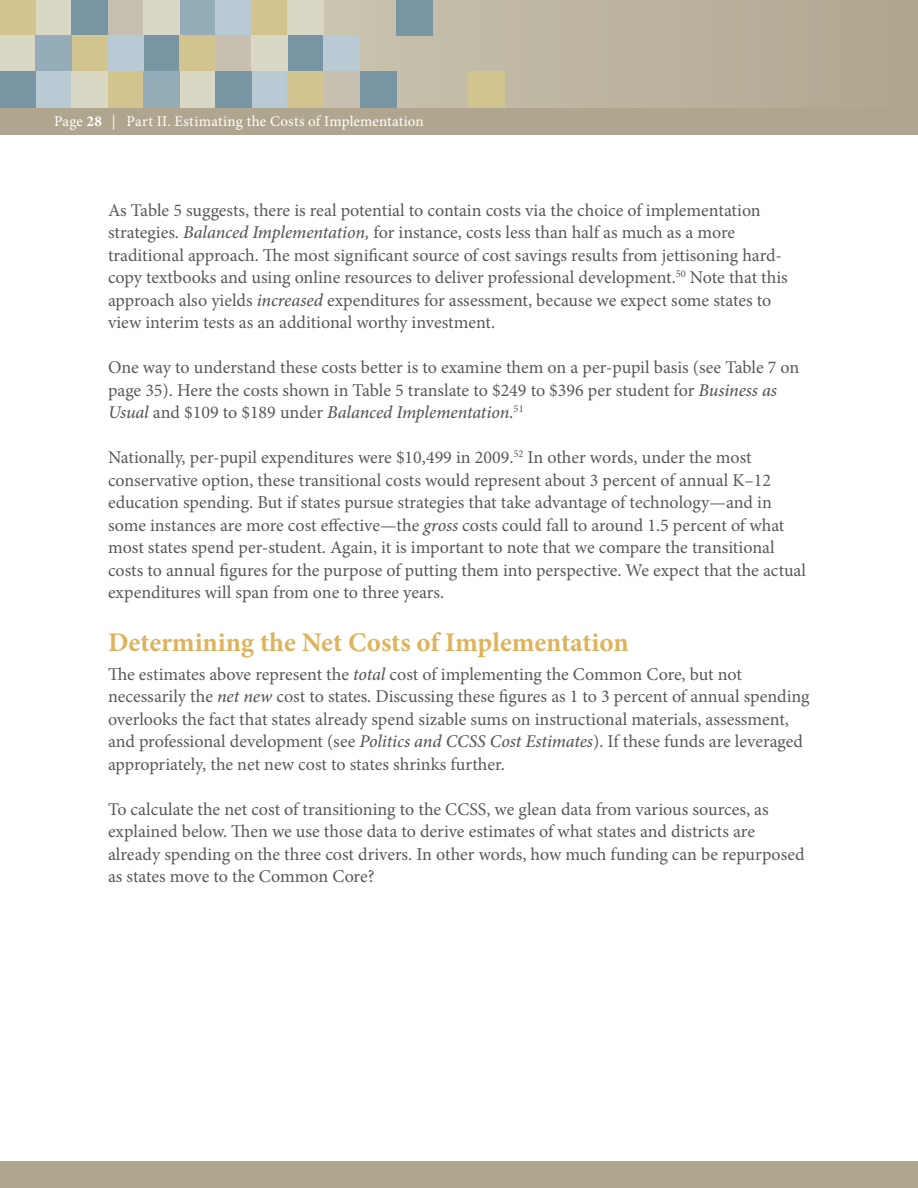
<style>
.page{position:relative;width:918px;height:1188px;background:#fff}
.page>*{position:absolute;margin:0;border:0;box-sizing:border-box;transform-origin:0 0}
.t1{font:700 27px "Minion Pro";color:#deb35c}
.t2{font:18px/22.5px "Minion Pro";color:#57585a}
.t3{font:15px "Minion Pro";letter-spacing:.015em;color:#fff}
.s1{font-weight:700}
.s2{font-weight:500;font-style:italic}
</style>
<div class="page">
<div style="left:0;top:1161px;width:918px;height:27px;background:#b0a690"></div>
<svg style="left:324px;top:0;width:594px;height:108px;background:#bab29d"></svg>
<div style="left:108px;top:0;width:36px;height:36px;background:#c7c0b0"></div>
<div style="left:180px;top:0;width:36px;height:36px;background:#95adb9"></div>
<div style="left:36px;top:0;width:36px;height:36px;background:#dad8c5"></div>
<div style="left:252px;top:0;width:36px;height:36px;background:#d2c48e"></div>
<div style="left:288px;top:0;width:36px;height:36px;background:#dad8c5"></div>
<div style="left:144px;top:0;width:36px;height:36px;background:#dad8c5"></div>
<div style="left:0;top:0;width:36px;height:36px;background:#d2c48e"></div>
<div style="left:216px;top:0;width:36px;height:36px;background:#bacad4"></div>
<div style="left:72px;top:0;width:36px;height:36px;background:#7895a3"></div>
<div style="left:396px;top:0;width:36px;height:36px;background:#7895a3"></div>
<div style="left:216px;top:36px;width:36px;height:36px;background:#c7c0b0"></div>
<div style="left:72px;top:36px;width:36px;height:36px;background:#d2c48e"></div>
<div style="left:144px;top:36px;width:36px;height:36px;background:#7895a3"></div>
<div style="left:288px;top:36px;width:36px;height:36px;background:#7895a3"></div>
<div style="left:324px;top:36px;width:36px;height:36px;background:#bacad4"></div>
<div style="left:108px;top:36px;width:36px;height:36px;background:#bacad4"></div>
<div style="left:0;top:36px;width:36px;height:36px;background:#dad8c5"></div>
<div style="left:252px;top:36px;width:36px;height:36px;background:#dad8c5"></div>
<div style="left:36px;top:36px;width:36px;height:36px;background:#95adb9"></div>
<div style="left:180px;top:36px;width:36px;height:36px;background:#d2c48e"></div>
<div style="left:180px;top:72px;width:36px;height:36px;background:#dad8c5"></div>
<div style="left:324px;top:72px;width:36px;height:36px;background:#c7c0b0"></div>
<div style="left:36px;top:72px;width:36px;height:36px;background:#bacad4"></div>
<div style="left:252px;top:72px;width:36px;height:36px;background:#bacad4"></div>
<div style="left:108px;top:72px;width:36px;height:36px;background:#d2c48e"></div>
<div style="left:288px;top:72px;width:36px;height:36px;background:#d2c48e"></div>
<div style="left:144px;top:72px;width:36px;height:36px;background:#95adb9"></div>
<div style="left:0;top:72px;width:36px;height:36px;background:#7895a3"></div>
<div style="left:216px;top:72px;width:36px;height:36px;background:#7895a3"></div>
<div style="left:72px;top:72px;width:36px;height:36px;background:#dad8c5"></div>
<div style="left:360px;top:72px;width:36px;height:36px;background:#7895a3"></div>
<div style="left:468px;top:72px;width:36px;height:36px;background:#d2c48e"></div>
<div style="left:0;top:108px;width:918px;height:27px;background:#b0a690"></div>
<p class="t3" style="left:54px;top:112px;width:371px">Page <span class="s1">28</span> | Part II. Estimating the Costs of Implementation</p>
<p class="t2" style="left:108px;top:199px;width:681px">As Table 5 suggests, there is real potential to contain costs via the choice of implementation strategies. <span class="s2">Balanced Implementation,</span> for instance, costs less than half as much as a more traditional approach. The most significant source of cost savings results from jettisoning hard&shy;copy textbooks and using online resources to deliver professional development.<sup>50</sup> Note that this approach also yields <span class="s2">increased</span> expenditures for assessment, because we expect some states to view interim tests as an additional worthy investment.</p>
<p class="t2" style="left:108px;top:356px;width:693px">One way to understand these costs better is to examine them on a per-pupil basis (see Table 7 on page 35). Here the costs shown in Table 5 translate to $249 to $396 per student for <span class="s2">Business as<br>Usual</span> and $109 to $189 under <span class="s2">Balanced Implementation.</span><sup>51</sup></p>
<p class="t2" style="left:108px;top:446px;width:700px">Nationally, per-pupil expenditures were $10,499 in 2009.<sup>52</sup> In other words, under the most conservative option, these transitional costs would represent about 3 percent of annual K–12 education spending. But if states pursue strategies that take advantage of technology—and in some instances are more cost effective—the <span class="s2">gross</span> costs could fall to around 1.5 percent of what most states spend per-student. Again, it is important to note that we compare the transitional costs to annual figures for the purpose of putting them into perspective. We expect that the actual expenditures will span from one to three years.</p>
<p class="t1" style="left:108px;top:623px;width:522px">Determining the Net Costs of Implementation</p>
<p class="t2" style="left:108px;top:663px;width:703px">The estimates above represent the <span class="s2">total</span> cost of implementing the Common Core, but not necessarily the <span class="s2">net new</span> cost to states. Discussing these figures as 1 to 3 percent of annual spending overlooks the fact that states already spend sizable sums on instructional materials, assessment, and professional development (see <span class="s2">Politics and CCSS Cost Estimates</span>). If these funds are leveraged appropriately, the net new cost to states shrinks further.</p>
<p class="t2" style="left:108px;top:798px;width:698px">To calculate the net cost of transitioning to the CCSS, we glean data from various sources, as explained below. Then we use those data to derive estimates of what states and districts are already spending on the three cost drivers. In other words, how much funding can be repurposed as states move to the Common Core?</p>
</div>
